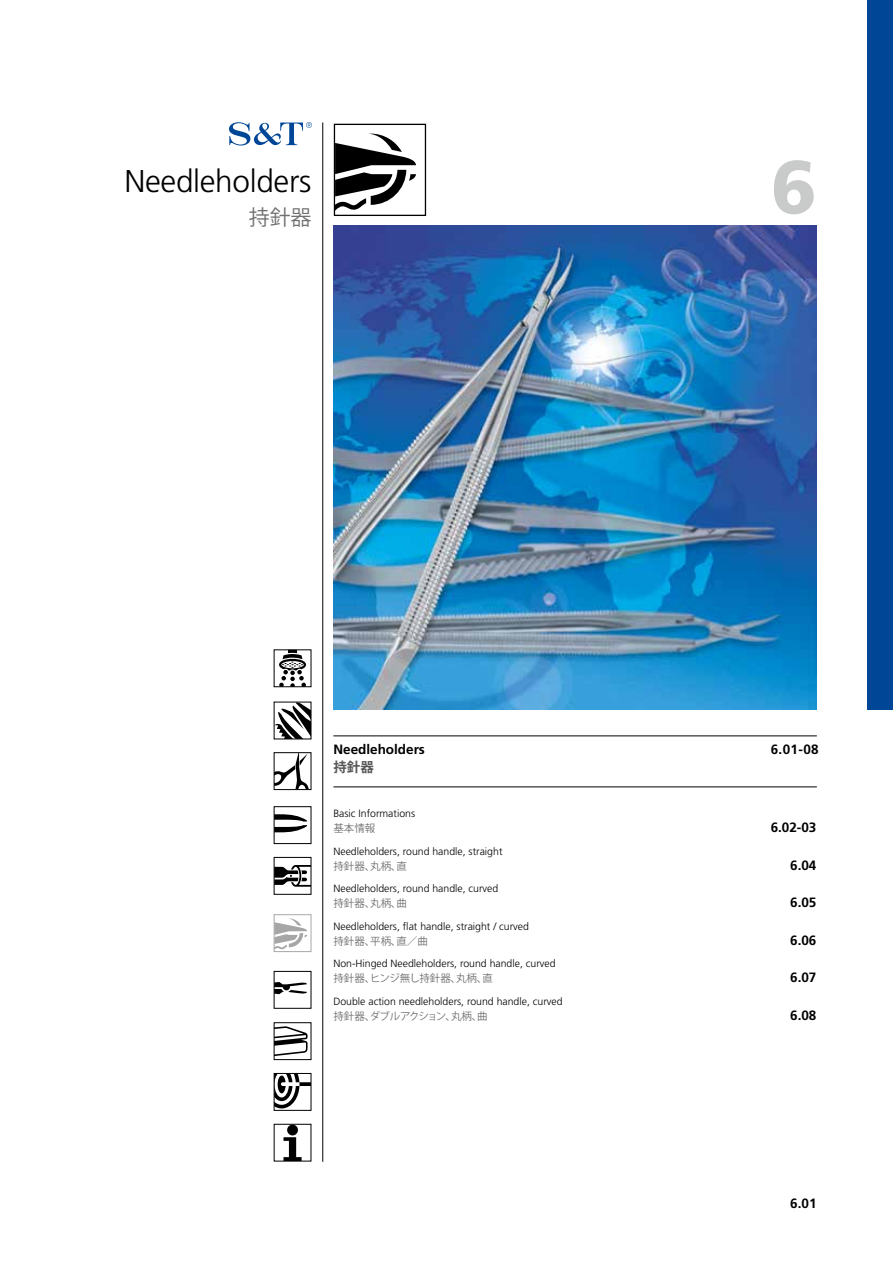
<style>
.page{position:relative;width:893px;height:1263px;background:#fff}
.page>*{position:absolute;margin:0;border:0;box-sizing:border-box;transform-origin:0 0}
.t1{font:900 75px "Frutiger LT Std";color:#c9caca}
.t2{font:300 31.5px "Frutiger LT Std";letter-spacing:-.01em;color:#000}
.t3{font:21px "Koz Go Pro";color:#727171}
.t4{font:700 13.5px "Frutiger LT Std";color:#000}
.t5{font:700 13.5px "Koz Go Pro";color:#595757}
.t6{font:300 10.5px "Frutiger LT Std";color:#000}
.t7{font:10.5px "Koz Go Pro";color:#727171}
.t8{font:10.5px "Koz Go Pro";letter-spacing:-.045em;color:#727171}
</style>
<div class="page">
<div style="left:867px;top:0;width:26px;height:709px;background:#004696"></div>
<img style="left:333px;top:226px;width:483px;height:483px">
<hr style="left:333px;top:736px;width:484px;height:1px;background:#000">
<hr style="left:333px;top:787px;width:484px;height:1px;background:#000">
<hr style="left:322px;top:122px;width:1px;height:1040px;background:#000">
<svg style="left:229px;top:122px;width:83px;height:23px"></svg>
<div style="left:334px;top:124px;width:92px;height:92px;border:1px solid #000"></div>
<svg style="left:335px;top:134px;width:81px;height:78px"></svg>
<svg style="left:279px;top:650px;width:27px;height:37px"></svg>
<svg style="left:275px;top:701px;width:36px;height:38px"></svg>
<div style="left:274px;top:752px;width:37px;height:38px;border:1px solid #000"></div>
<svg style="left:274px;top:753px;width:35px;height:36px"></svg>
<div style="left:274px;top:806px;width:37px;height:38px;border:1px solid #000"></div>
<svg style="left:274px;top:814px;width:33px;height:18px"></svg>
<div style="left:274px;top:857px;width:37px;height:37px;border:1px solid #000"></div>
<svg style="left:274px;top:865px;width:37px;height:22px"></svg>
<svg style="left:274px;top:918px;width:33px;height:32px"></svg>
<svg style="left:274px;top:982px;width:33px;height:12px"></svg>
<div style="left:274px;top:1022px;width:37px;height:38px;border:1px solid #000"></div>
<svg style="left:274px;top:1026px;width:34px;height:30px"></svg>
<svg style="left:274px;top:1073px;width:37px;height:35px"></svg>
<div style="left:287px;top:1124px;width:11px;height:11px;background:#000;border-radius:50%"></div>
<svg style="left:283px;top:1137px;width:19px;height:22px"></svg>
<div style="left:274px;top:1124px;width:37px;height:37px;border:1px solid #000"></div>
<h2 class="t2" style="left:124px;top:163px;width:189px">Needleholders</h2>
<h3 class="t3" style="left:249px;top:203px;width:64px">持針器</h3>
<h1 class="t1" style="left:771px;top:142px;width:47px">6</h1>
<p class="t4" style="left:333px;top:741px;width:93px">Needleholders</p>
<p class="t4" style="left:771px;top:741px;width:50px">6.01-08</p>
<p class="t5" style="left:333px;top:758px;width:42px">持針器</p>
<p class="t6" style="left:333px;top:807px;width:83px">Basic Informations</p>
<p class="t7" style="left:333px;top:821px;width:43px">基本情報</p>
<p class="t4" style="left:771px;top:819px;width:47px">6.02-03</p>
<p class="t6" style="left:333px;top:845px;width:171px">Needleholders, round handle, straight</p>
<p class="t7" style="left:333px;top:859px;width:75px">持針器、丸柄、直</p>
<p class="t4" style="left:790px;top:857px;width:28px">6.04</p>
<p class="t6" style="left:333px;top:882px;width:166px">Needleholders, round handle, curved</p>
<p class="t7" style="left:333px;top:896px;width:75px">持針器、丸柄、曲</p>
<p class="t4" style="left:790px;top:894px;width:28px">6.05</p>
<p class="t6" style="left:333px;top:920px;width:197px">Needleholders, flat handle, straight / curved</p>
<p class="t7" style="left:333px;top:934px;width:96px">持針器、平柄、直／曲</p>
<p class="t4" style="left:790px;top:932px;width:28px">6.06</p>
<p class="t6" style="left:333px;top:957px;width:224px">Non-Hinged Needleholders, round handle, curved</p>
<p class="t7" style="left:333px;top:971px;width:161px">持針器、ヒンジ無し持針器、丸柄、直</p>
<p class="t4" style="left:790px;top:969px;width:28px">6.07</p>
<p class="t6" style="left:333px;top:995px;width:231px">Double action needleholders, round handle, curved</p>
<p class="t8" style="left:333px;top:1009px;width:156px">持針器、ダブルアクション、丸柄、曲</p>
<p class="t4" style="left:790px;top:1007px;width:28px">6.08</p>
<p class="t4" style="left:790px;top:1195px;width:28px">6.01</p>
</div>
